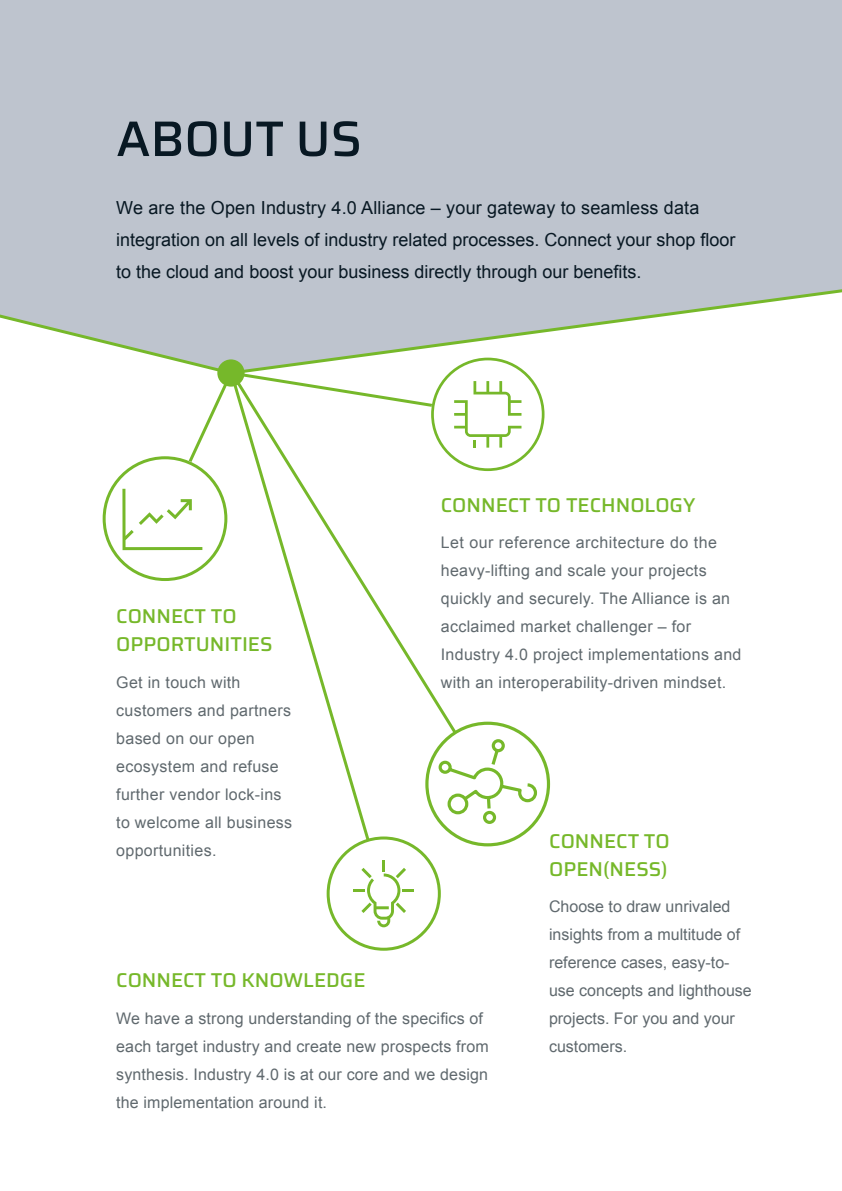
<style>
.page{position:relative;width:842px;height:1191px;background:#fff}
.page>*{position:absolute;margin:0;border:0;box-sizing:border-box;transform-origin:0 0}
.t1{font:500 50px "Saira";color:#081823}
.t2{font:500 20px/28px "Saira";color:#76b82a}
.t3{font:18px/32px "Arial";color:#081823}
.t4{font:16px/28px "Arial";letter-spacing:.02em;color:#60696e}
.t5{font:16px/28px "Arial";color:#60696e}
</style>
<div class="page">
<svg style="left:273px;top:523px;width:176px;height:374px"></svg>
<div style="left:0;top:0;width:842px;height:228px;background:#bec4ce"></div>
<svg style="left:0;top:228px;width:842px;height:142px"></svg>
<div style="left:328px;top:838px;width:111px;height:111px;background:#fff;border-radius:50%"></div>
<div style="left:327px;top:836px;width:114px;height:114px;border:3px solid #76b82a;border-radius:50%"></div>
<svg style="left:354px;top:860px;width:60px;height:67px"></svg>
<svg style="left:424px;top:720px;width:127px;height:128px"></svg>
<div style="left:217px;top:359px;width:28px;height:27px;background:#76b82a;border-radius:50%"></div>
<svg style="left:191px;top:370px;width:298px;height:153px"></svg>
<svg style="left:103px;top:456px;width:124px;height:125px"></svg>
<svg style="left:431px;top:358px;width:113px;height:113px"></svg>
<h1 class="t1" style="left:116px;top:98px;width:247px">ABOUT US</h1>
<p class="t3" style="left:116px;top:192px;width:621px">We are the Open Industry 4.0 Alliance – your gateway to seamless data integration on all levels of industry related processes. Connect your shop floor to the cloud and boost your business directly through our benefits.</p>
<p class="t2" style="left:116px;top:601px;width:158px">CONNECT TO<br>OPPORTUNITIES</p>
<p class="t4" style="left:116px;top:669px;width:177px">Get in touch with customers and partners based on our open ecosystem and refuse further vendor lock-ins to welcome all business opportunities.</p>
<p class="t2" style="left:441px;top:490px;width:256px">CONNECT TO TECHNOLOGY</p>
<p class="t4" style="left:441px;top:529px;width:302px">Let our reference architecture do the heavy-lifting and scale your projects quickly and securely. The Alliance is an acclaimed market challenger – for Industry 4.0 project implementations and with an interoperability-driven mindset.</p>
<p class="t2" style="left:549px;top:826px;width:122px">CONNECT TO<br>OPEN(NESS)</p>
<p class="t2" style="left:116px;top:965px;width:251px">CONNECT TO KNOWLEDGE</p>
<p class="t4" style="left:116px;top:1005px;width:374px">We have a strong understanding of the specifics of each target industry and create new prospects from synthesis. Industry 4.0 is at our core and we design the implementation around it.</p>
<p class="t5" style="left:549px;top:893px;width:204px">Choose to draw unrivaled insights from a multitude of reference cases, easy-to&shy;use concepts and lighthouse projects. For you and your customers.</p>
</div>
